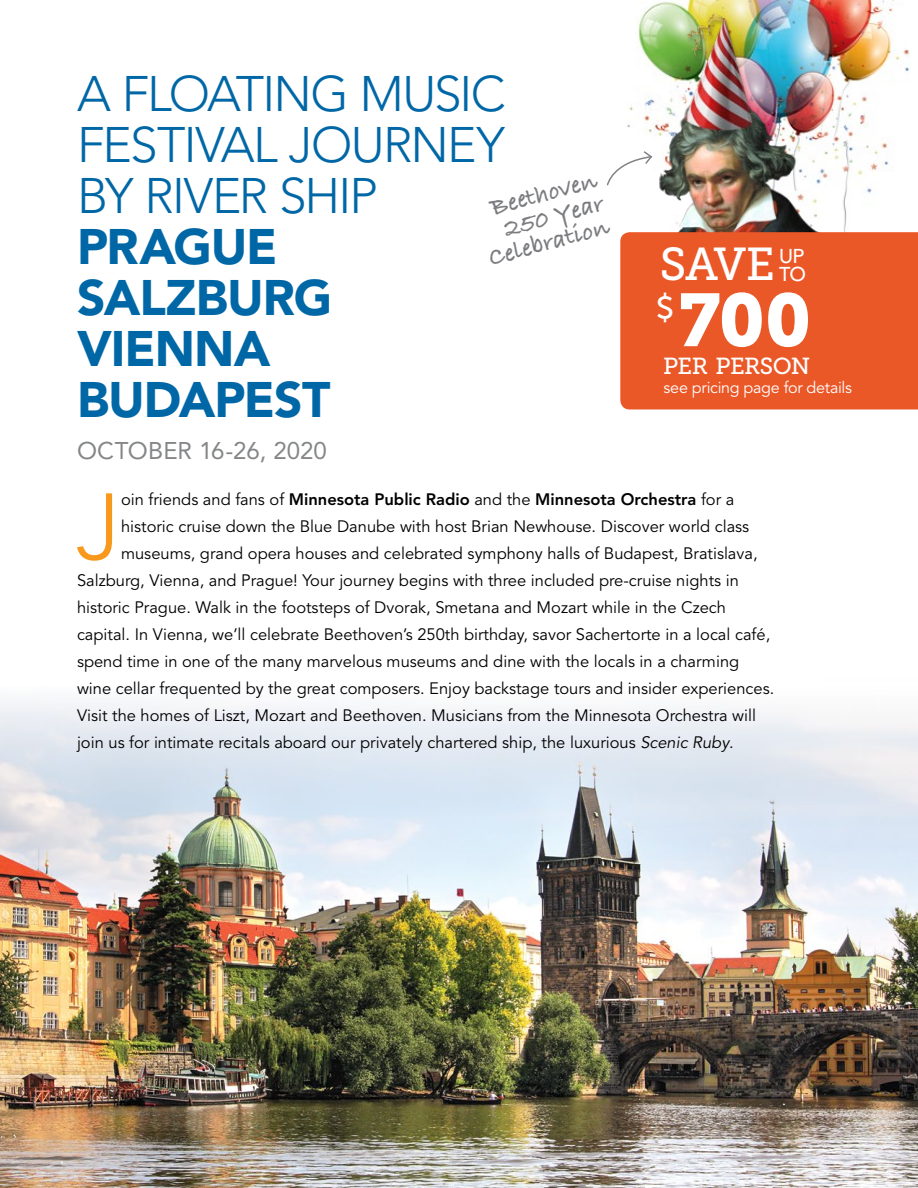
<style>
.page{position:relative;width:918px;height:1188px;background:#fff}
.page>*{position:absolute;margin:0;border:0;box-sizing:border-box;transform-origin:0 0}
.t1{font:300 92.7px "Avenir";color:#f8991d}
.t2{font:74.1px "Museo Slab 900";color:#fff}
.t3{font:300 49.5px/51px "Avenir";letter-spacing:-.035em;color:#0067a7;text-align:justify}
.t4{font:900 49.5px/51px "Avenir";letter-spacing:-.02em;color:#0067a7}
.t5{font:46.05px "Museo Slab 500";color:#fff}
.t6{font:32.7px "Museo Slab 500";color:#fff}
.t7{font:700 25.5px/24px "Bradley Hand ITCTT";color:#7b7c7f;text-align:right}
.t8{font:24px "Avenir";letter-spacing:.005em;color:#848688}
.t9{font:23.1px "Museo Slab 500";letter-spacing:-.025em;color:#fff}
.t10{font:500 19.95px/18.5px "Avenir";color:#fff}
.t11{font:16.5px "Avenir";color:#000}
.t12{font:800 16.5px "Avenir";color:#000}
.t13{font:16.2px "Avenir";letter-spacing:-.02em;color:#fff}
.s1{font-weight:400}
.s2{font-style:italic}
</style>
<div class="page">
<img style="left:627px;top:0;width:283px;height:232px">
<img style="left:628px;top:5px;width:203px;height:227px">
<img style="left:0;top:701px;width:918px;height:487px">
<div style="left:620px;top:232px;width:298px;height:177px;background:#eb5828"></div>
<svg style="left:607px;top:150px;width:46px;height:36px"></svg>
<h3 class="t3" style="left:77px;top:69px;width:430px">A FLOATING MUSIC FESTIVAL JOURNEY BY RIVER SHIP</h3>
<h3 class="t4" style="left:77px;top:221px;width:257px">PRAGUE<br>SALZBURG<br>VIENNA<br>BUDAPEST</h3>
<h3 class="t8" style="left:77px;top:437px;width:251px">OCTOBER 16-26, 2020</h3>
<h1 class="t1" style="left:76px;top:473px;width:46px">J</h1>
<p class="t12" style="left:121px;top:490px;width:615px"><span class="s1">oin friends and fans of</span> Minnesota Public Radio <span class="s1">and the</span> Minnesota Orchestra <span class="s1">for a</span></p>
<h3 class="t7" style="left:473px;top:199px;width:126px;rotate:-15deg">Beethoven<br>250 Year<br>Celebration</h3>
<h3 class="t5" style="left:660px;top:239px;width:117px">SAVE</h3>
<p class="t10" style="left:779px;top:247px;width:29px">UP<br>TO</p>
<h3 class="t6" style="left:656px;top:289px;width:19px">$</h3>
<h2 class="t2" style="left:678px;top:277px;width:134px">700</h2>
<h3 class="t9" style="left:663px;top:353px;width:149px">PER PERSON</h3>
<p class="t13" style="left:664px;top:378px;width:190px">see pricing page for details</p>
<p class="t11" style="left:121px;top:517px;width:630px">historic cruise down the Blue Danube with host Brian Newhouse. Discover world class</p>
<p class="t11" style="left:121px;top:544px;width:638px">museums, grand opera houses and celebrated symphony halls of Budapest, Bratislava,</p>
<p class="t11" style="left:77px;top:571px;width:663px">Salzburg, Vienna, and Prague! Your journey begins with three included pre-cruise nights in</p>
<p class="t11" style="left:77px;top:598px;width:651px">historic Prague. Walk in the footsteps of Dvorak, Smetana and Mozart while in the Czech</p>
<p class="t11" style="left:77px;top:625px;width:695px">capital. In Vienna, we’ll celebrate Beethoven’s 250th birthday, savor Sachertorte in a local café,</p>
<p class="t11" style="left:77px;top:652px;width:664px">spend time in one of the many marvelous museums and dine with the locals in a charming</p>
<p class="t11" style="left:77px;top:679px;width:699px">wine cellar frequented by the great composers. Enjoy backstage tours and insider experiences.</p>
<p class="t11" style="left:77px;top:706px;width:681px">Visit the homes of Liszt, Mozart and Beethoven. Musicians from the Minnesota Orchestra will</p>
<p class="t11" style="left:77px;top:733px;width:658px">join us for intimate recitals aboard our privately chartered ship, the luxurious <span class="s2">Scenic Ruby</span>.</p>
</div>
